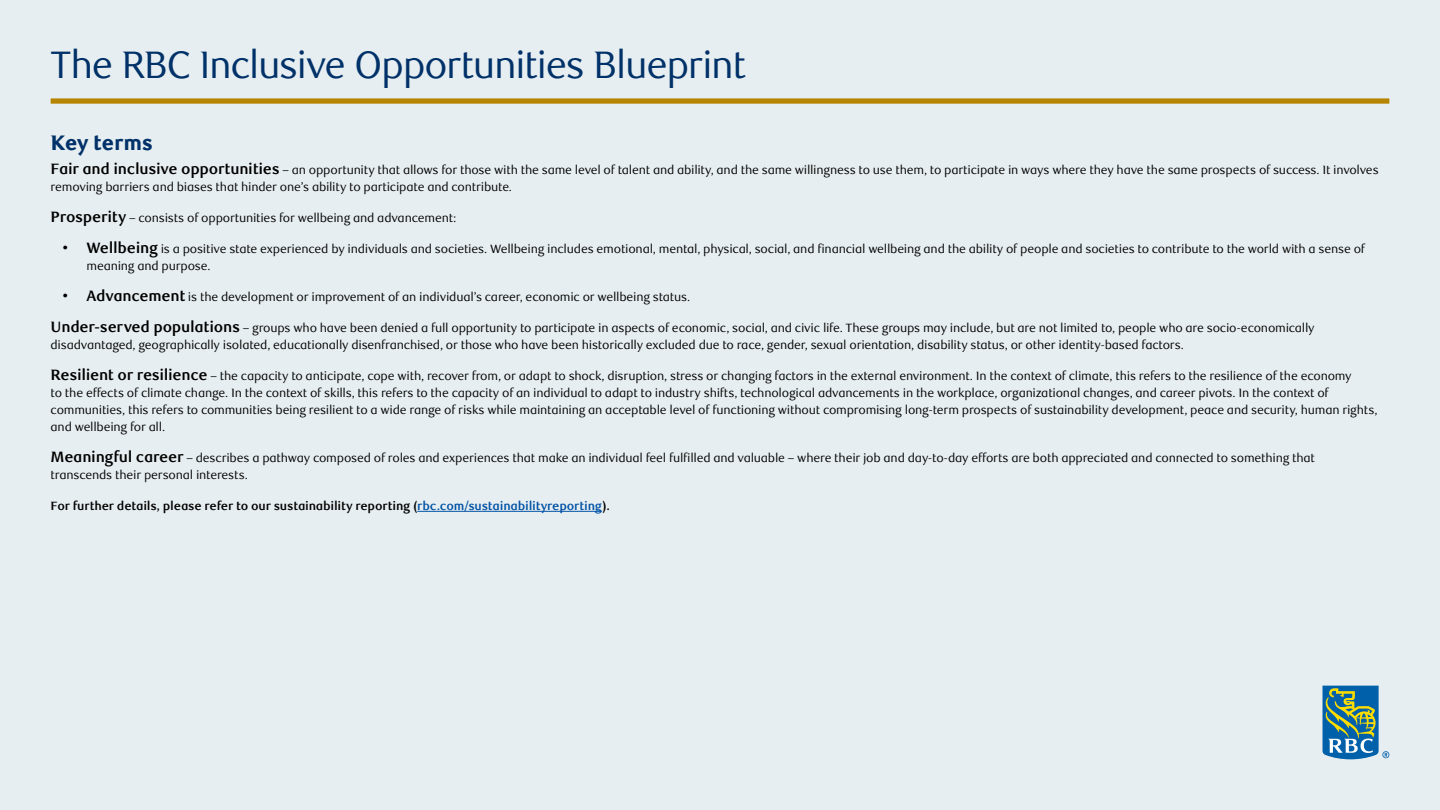
<style>
.page{position:relative;width:1440px;height:810px;background:#e7eef1}
.page>*{position:absolute;margin:0;border:0;box-sizing:border-box;transform-origin:0 0}
.t1{font:38.25px "RBC Display";letter-spacing:-.02em;color:#003168}
.t2{font:800 21px "RBC Text";letter-spacing:-.025em;color:#003168}
.t3{font:12px/17.2px "RBC Text";letter-spacing:-.02em;color:#000}
.t4{font:700 12px "RBC Text";letter-spacing:-.015em;color:#000}
.s1{font-weight:700;font-size:15px}
.s2{color:#0051a5}
</style>
<div class="page">
<svg style="left:1323px;top:686px;width:66px;height:73px"></svg>
<div style="left:51px;top:98px;width:1338px;height:6px;background:#b58500"></div>
<hr style="left:417px;top:511px;width:185px;height:1px;background:#0051a5">
<h1 class="t1" style="left:51px;top:43px;width:697px">The RBC Inclusive Opportunities Blueprint</h1>
<h2 class="t2" style="left:51px;top:130px;width:105px">Key terms</h2>
<p class="t3" style="left:51px;top:162px;width:1330px"><span class="s1">Fair and inclusive opportunities</span> – an opportunity that allows for those with the same level of talent and ability, and the same willingness to use them, to participate in ways where they have the same prospects of success. It involves removing barriers and biases that hinder one’s ability to participate and contribute.</p>
<p class="t3" style="left:51px;top:210px;width:407px"><span class="s1">Prosperity</span> – consists of opportunities for wellbeing and advancement:</p>
<p class="t3" style="left:86px;top:240px;width:1280px;text-indent:-24px"><span class="s1">• Wellbeing</span> is a positive state experienced by individuals and societies. Wellbeing includes emotional, mental, physical, social, and financial wellbeing and the ability of people and societies to contribute to the world with a sense of meaning and purpose.</p>
<p class="t3" style="left:63px;top:288px;width:629px"><span class="s1">• Advancement</span> is the development or improvement of an individual’s career, economic or wellbeing status.</p>
<p class="t3" style="left:51px;top:319px;width:1266px"><span class="s1">Under-served populations</span> – groups who have been denied a full opportunity to participate in aspects of economic, social, and civic life. These groups may include, but are not limited to, people who are socio-economically disadvantaged, geographically isolated, educationally disenfranchised, or those who have been historically excluded due to race, gender, sexual orientation, disability status, or other identity-based factors.</p>
<p class="t3" style="left:51px;top:367px;width:1328px"><span class="s1">Resilient or resilience</span> – the capacity to anticipate, cope with, recover from, or adapt to shock, disruption, stress or changing factors in the external environment. In the context of climate, this refers to the resilience of the economy<br>to the effects of climate change. In the context of skills, this refers to the capacity of an individual to adapt to industry shifts, technological advancements in the workplace, organizational changes, and career pivots. In the context of communities, this refers to communities being resilient to a wide range of risks while maintaining an acceptable level of functioning without compromising long-term prospects of sustainability development, peace and security, human rights, and wellbeing for all.</p>
<p class="t3" style="left:51px;top:450px;width:1266px"><span class="s1">Meaningful career</span> – describes a pathway composed of roles and experiences that make an individual feel fulfilled and valuable – where their job and day-to-day efforts are both appreciated and connected to something that transcends their personal interests.</p>
<p class="t4" style="left:51px;top:499px;width:561px">For further details, please refer to our sustainability reporting (<span class="s2">rbc.com/sustainabilityreporting</span>).</p>
</div>
